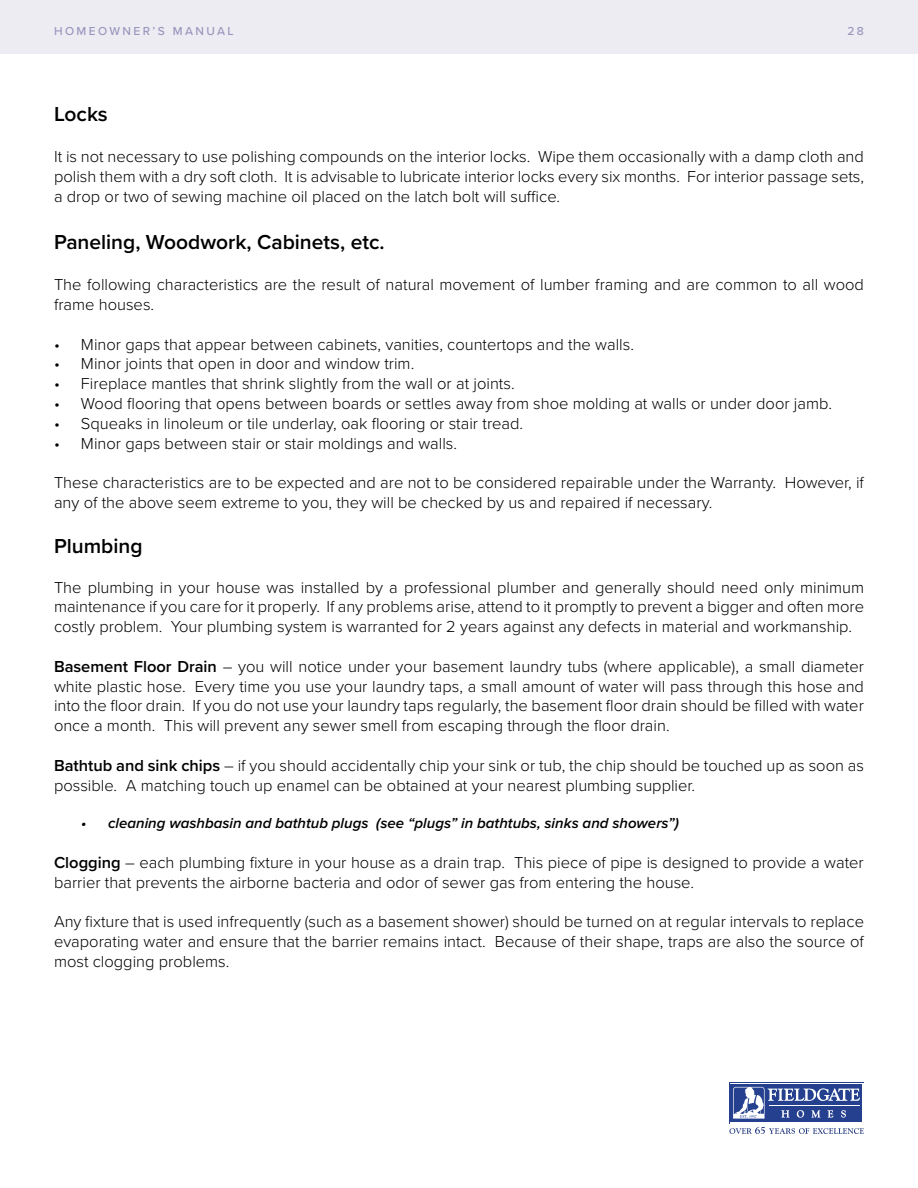
<style>
.page{position:relative;width:918px;height:1188px;background:#fff}
.page>*{position:absolute;margin:0;border:0;box-sizing:border-box;transform-origin:0 0}
.t1{font:600 21px "Proxima Nova";color:#000}
.t2{font:300 16.5px/19.8px "Proxima Nova";color:#000;text-align:justify}
.t3{font:italic 600 15px "Proxima Nova";color:#000}
.t4{font:500 12px "Proxima Nova";letter-spacing:.2em;color:#9896bc}
.s1{font-weight:600}
</style>
<div class="page">
<div style="left:0;top:0;width:918px;height:54px;background:#edecf3"></div>
<svg style="left:729px;top:1127px;width:135px;height:7px"></svg>
<svg style="left:729px;top:1082px;width:135px;height:42px"></svg>
<div style="left:730px;top:1083px;width:133px;height:40px;background:#fff"></div>
<div style="left:731px;top:1084px;width:131px;height:38px;background:#24408f"></div>
<svg style="left:733px;top:1087px;width:127px;height:32px"></svg>
<p class="t4" style="left:54px;top:22px;width:181px">HOMEOWNER’S MANUAL</p>
<p class="t4" style="left:847px;top:22px;width:18px">28</p>
<p class="t1" style="left:54px;top:98px;width:55px">Locks</p>
<p class="t2" style="left:54px;top:146px;width:812px">It is not necessary to use polishing compounds on the interior locks. Wipe them occasionally with a damp cloth and polish them with a dry soft cloth. It is advisable to lubricate interior locks every six months. For interior passage sets, a drop or two of sewing machine oil placed on the latch bolt will suffice.</p>
<p class="t1" style="left:54px;top:226px;width:332px">Paneling, Woodwork, Cabinets, etc.</p>
<p class="t2" style="left:54px;top:274px;width:812px">The following characteristics are the result of natural movement of lumber framing and are common to all wood frame houses.</p>
<p class="t2" style="left:54px;top:333px;width:581px">• Minor gaps that appear between cabinets, vanities, countertops and the walls.</p>
<p class="t2" style="left:54px;top:353px;width:362px">• Minor joints that open in door and window trim.</p>
<p class="t2" style="left:54px;top:373px;width:462px">• Fireplace mantles that shrink slightly from the wall or at joints.</p>
<p class="t2" style="left:54px;top:393px;width:779px">• Wood flooring that opens between boards or settles away from shoe molding at walls or under door jamb.</p>
<p class="t2" style="left:54px;top:412px;width:471px">• Squeaks in linoleum or tile underlay, oak flooring or stair tread.</p>
<p class="t2" style="left:54px;top:432px;width:405px">• Minor gaps between stair or stair moldings and walls.</p>
<p class="t2" style="left:54px;top:472px;width:812px">These characteristics are to be expected and are not to be considered repairable under the Warranty. However, if any of the above seem extreme to you, they will be checked by us and repaired if necessary.</p>
<p class="t1" style="left:54px;top:530px;width:90px">Plumbing</p>
<p class="t2" style="left:54px;top:576px;width:812px">The plumbing in your house was installed by a professional plumber and generally should need only minimum maintenance if you care for it properly. If any problems arise, attend to it promptly to prevent a bigger and often more costly problem. Your plumbing system is warranted for 2 years against any defects in material and workmanship.</p>
<p class="t2" style="left:54px;top:655px;width:812px"><span class="s1">Basement Floor Drain</span> – you will notice under your basement laundry tubs (where applicable), a small diameter white plastic hose. Every time you use your laundry taps, a small amount of water will pass through this hose and into the floor drain. If you do not use your laundry taps regularly, the basement floor drain should be filled with water once a month. This will prevent any sewer smell from escaping through the floor drain.</p>
<p class="t2" style="left:54px;top:754px;width:812px"><span class="s1">Bathtub and sink chips</span> – if you should accidentally chip your sink or tub, the chip should be touched up as soon as possible. A matching touch up enamel can be obtained at your nearest plumbing supplier.</p>
<p class="t3" style="left:81px;top:817px;width:599px">• cleaning washbasin and bathtub plugs (see “plugs” in bathtubs, sinks and showers”)</p>
<p class="t2" style="left:54px;top:852px;width:811px"><span class="s1">Clogging</span> – each plumbing fixture in your house as a drain trap. This piece of pipe is designed to provide a water barrier that prevents the airborne bacteria and odor of sewer gas from entering the house.</p>
<p class="t2" style="left:54px;top:911px;width:812px">Any fixture that is used infrequently (such as a basement shower) should be turned on at regular intervals to replace evaporating water and ensure that the barrier remains intact. Because of their shape, traps are also the source of most clogging problems.</p>
</div>
